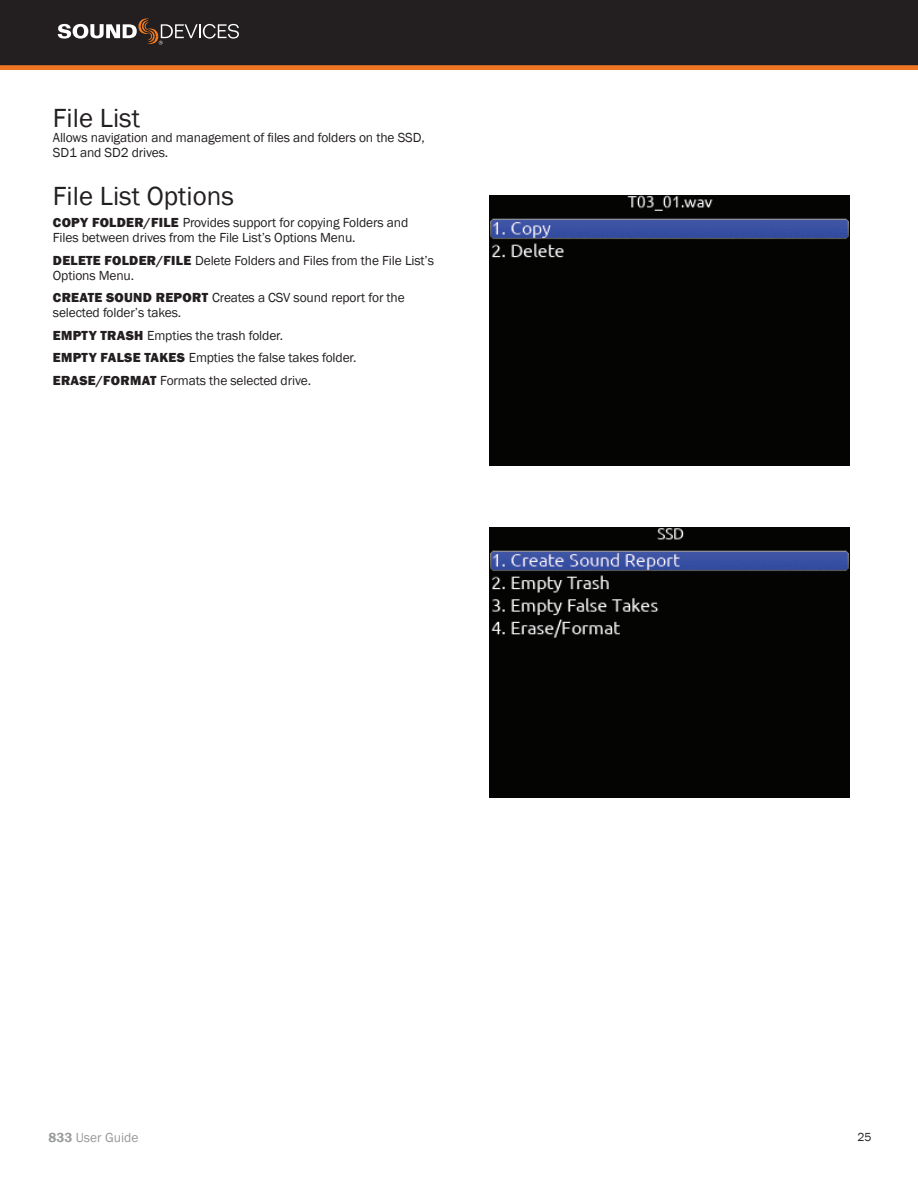
<style>
.page{position:relative;width:918px;height:1188px;background:#fff}
.page>*{position:absolute;margin:0;border:0;box-sizing:border-box;transform-origin:0 0}
.t1{font:27px "Franklin Gothic";color:#231f20}
.t2{font:13.5px/15px "Franklin Gothic";letter-spacing:-.01em;color:#231f20}
.t3{font:13.5px "Franklin Gothic";color:#98999a}
.t4{font:12px "Franklin Gothic";color:#231f20}
.s1{font-weight:800}
.s2{font-weight:600}
</style>
<div class="page">
<svg style="left:0;top:65px;width:918px;height:4px;background:#e37124"></svg>
<div style="left:0;top:0;width:918px;height:65px;background:#231f20"></div>
<svg style="left:58px;top:19px;width:181px;height:26px;background:#57504f"></svg>
<img style="left:490px;top:195px;width:360px;height:270px">
<img style="left:490px;top:527px;width:360px;height:270px">
<h1 class="t1" style="left:53px;top:101px;width:89px">File List</h1>
<p class="t2" style="left:53px;top:130px;width:373px">Allows navigation and management of files and folders on the SSD,<br>SD1 and SD2 drives.</p>
<h1 class="t1" style="left:53px;top:179px;width:183px">File List Options</h1>
<p class="t2" style="left:53px;top:216px;width:357px"><span class="s1">COPY FOLDER/FILE</span> Provides support for copying Folders and<br>Files between drives from the File List’s Options Menu.</p>
<p class="t2" style="left:53px;top:253px;width:383px"><span class="s1">DELETE FOLDER/FILE</span> Delete Folders and Files from the File List’s<br>Options Menu.</p>
<p class="t2" style="left:53px;top:291px;width:353px"><span class="s1">CREATE SOUND REPORT</span> Creates a CSV sound report for the selected folder’s takes.</p>
<p class="t2" style="left:53px;top:324px;width:305px;line-height:22.5px"><span class="s1">EMPTY TRASH</span> Empties the trash folder.<br><span class="s1">EMPTY FALSE TAKES</span> Empties the false takes folder.<br><span class="s1">ERASE/FORMAT</span> Formats the selected drive.</p>
<p class="t3" style="left:49px;top:1130px;width:91px"><span class="s2">833</span> User Guide</p>
<p class="t4" style="left:858px;top:1130px;width:15px">25</p>
</div>
